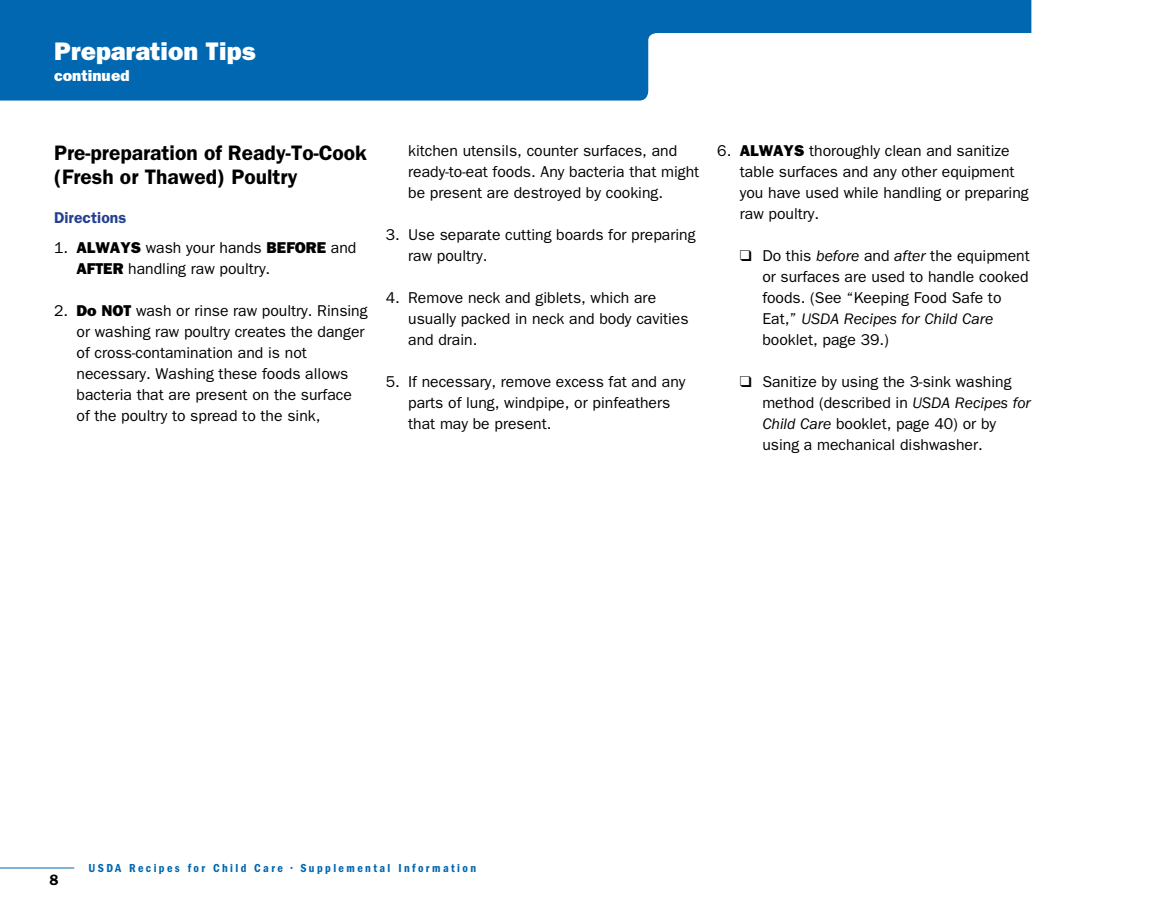
<style>
.page{position:relative;width:1175px;height:905px;background:#fff}
.page>*{position:absolute;margin:0;border:0;box-sizing:border-box;transform-origin:0 0}
.t1{font:800 25.5px "Franklin Gothic";color:#fff}
.t2{font:600 21px/24px "Franklin Gothic";color:#000}
.t3{font:15.75px/21px "Franklin Gothic";color:#000}
.t4{font:600 15.75px "Franklin Gothic";letter-spacing:.005em;color:#25408f}
.t5{font:800 15.75px "Franklin Gothic";color:#fff}
.t6{font:600 15px "Franklin Gothic";color:#000}
.t7{font:600 condensed 12px "Franklin Gothic";letter-spacing:.2em;color:#0067b0}
.s1{font-weight:800}
.s2{font-style:italic}
</style>
<div class="page">
<svg style="left:0;top:0;width:1031px;height:101px;fill:#0067b0"></svg>
<hr style="left:0;top:867px;width:74px;height:1px;background:#0067b0">
<h1 class="t1" style="left:54px;top:36px;width:203px">Preparation Tips</h1>
<p class="t5" style="left:54px;top:66px;width:77px">continued</p>
<h2 class="t2" style="left:54px;top:141px;width:314px">Pre-preparation of Ready-To-Cook (Fresh or Thawed) Poultry</h2>
<p class="t4" style="left:54px;top:208px;width:74px">Directions</p>
<p class="t3" style="left:77px;top:237px;width:281px;text-indent:-23px">1. <span class="s1">ALWAYS</span> wash your hands <span class="s1">BEFORE</span> and<br><span class="s1">AFTER</span> handling raw poultry.</p>
<p class="t3" style="left:77px;top:300px;width:293px;text-indent:-23px">2. <span class="s1">Do NOT</span> wash or rinse raw poultry. Rinsing or washing raw poultry creates the danger of cross-contamination and is not necessary. Washing these foods allows bacteria that are present on the surface of the poultry to spread to the sink,</p>
<p class="t3" style="left:408px;top:140px;width:292px">kitchen utensils, counter surfaces, and ready-to-eat foods. Any bacteria that might be present are destroyed by cooking.</p>
<p class="t3" style="left:408px;top:224px;width:289px;text-indent:-23px">3. Use separate cutting boards for preparing raw poultry.</p>
<p class="t3" style="left:408px;top:287px;width:282px;text-indent:-23px">4. Remove neck and giblets, which are usually packed in neck and body cavities and drain.</p>
<p class="t3" style="left:408px;top:371px;width:279px;text-indent:-23px">5. If necessary, remove excess fat and any parts of lung, windpipe, or pinfeathers that may be present.</p>
<p class="t3" style="left:740px;top:140px;width:290px;text-indent:-23px">6. <span class="s1">ALWAYS</span> thoroughly clean and sanitize table surfaces and any other equipment you have used while handling or preparing raw poultry.</p>
<p class="t3" style="left:762px;top:245px;width:269px;text-indent:-23px">❑ Do this <span class="s2">before</span> and <span class="s2">after</span> the equipment or surfaces are used to handle cooked foods. (See “Keeping Food Safe to<br>Eat,” <span class="s2">USDA Recipes for Child Care </span>booklet, page 39.)</p>
<p class="t3" style="left:762px;top:371px;width:270px;text-indent:-23px">❑ Sanitize by using the 3-sink washing method (described in <span class="s2">USDA Recipes for Child Care</span> booklet, page 40) or by using a mechanical dishwasher.</p>
<p class="t6" style="left:50px;top:870px;width:10px">8</p>
<p class="t7" style="left:88px;top:861px;width:389px">USDA Recipes for Child Care • Supplemental Information</p>
</div>
